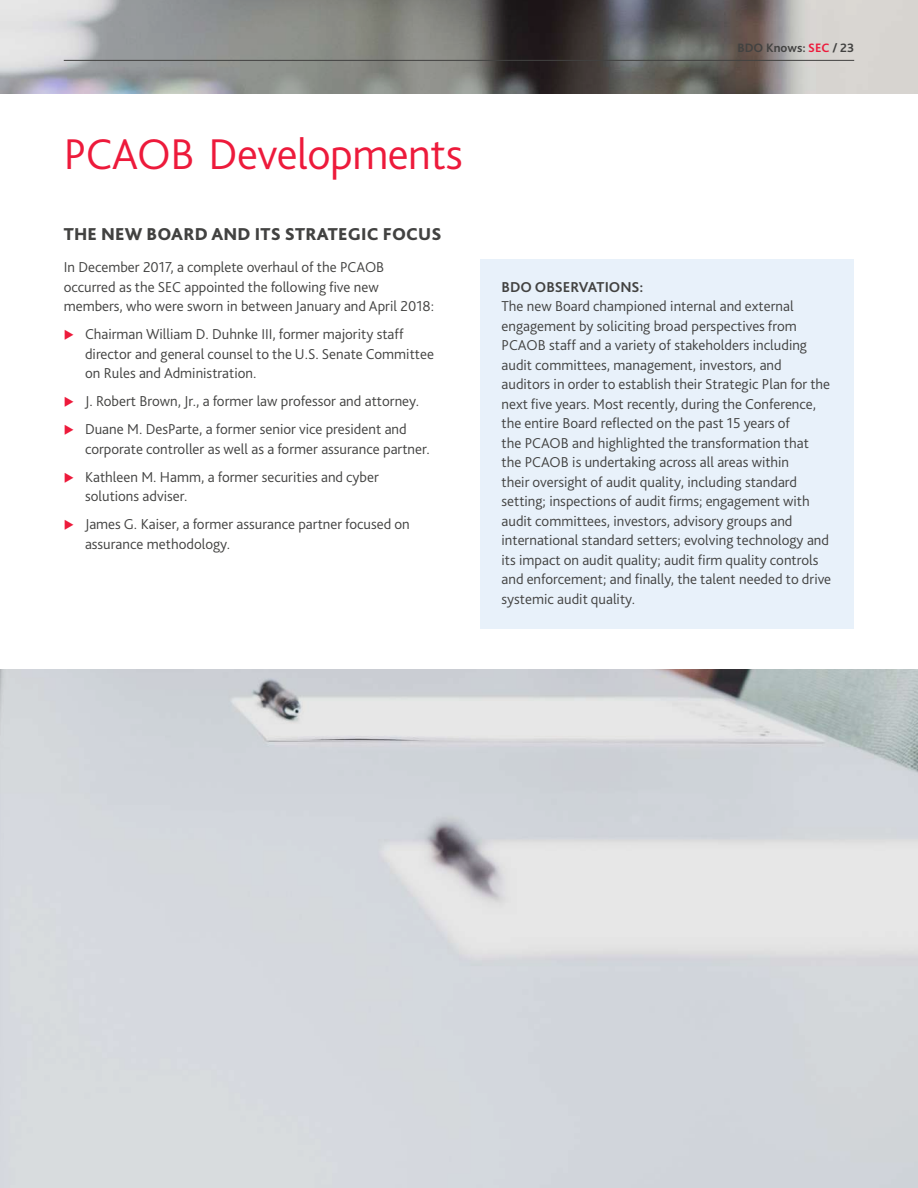
<style>
.page{position:relative;width:918px;height:1188px;background:#fff}
.page>*{position:absolute;margin:0;border:0;box-sizing:border-box;transform-origin:0 0}
.t1{font:300 45px "Bliss Pro";letter-spacing:-.01em;color:#ed1a3b}
.t2{font:800 18px "Bliss Pro";letter-spacing:.01em;color:#424241}
.t3{font:300 15px/19.5px "Bliss Pro";color:#424241}
.t4{font:700 15px "Bliss Pro";color:#424241}
.t5{font:700 12.75px "Bliss Pro";color:#424241}
.s1{color:#ed1a3b}
</style>
<div class="page">
<img style="left:0;top:0;width:918px;height:1188px">
<div style="left:0;top:95px;width:918px;height:574px;background:#fff"></div>
<div style="left:480px;top:259px;width:374px;height:370px;background:#e8f1fa"></div>
<hr style="left:64px;top:60px;width:790px;height:1px;background:#424241">
<h1 class="t1" style="left:64px;top:126px;width:400px">PCAOB Developments</h1>
<p class="t2" style="left:64px;top:223px;width:379px">THE NEW BOARD AND ITS STRATEGIC FOCUS</p>
<p class="t3" style="left:64px;top:257px;width:372px">In December 2017, a complete overhaul of the PCAOB occurred as the SEC appointed the following five new members, who were sworn in between January and April 2018:</p>
<p class="t3" style="left:85px;top:324px;width:350px">Chairman William D. Duhnke III, former majority staff director and general counsel to the U.S. Senate Committee on Rules and Administration.</p>
<p class="t3" style="left:85px;top:387px;width:336px;line-height:28px">J. Robert Brown, Jr., a former law professor and attorney.<br>Duane M. DesParte, a former senior vice president and</p>
<p class="t3" style="left:85px;top:434px;width:346px;line-height:28px">corporate controller as well as a former assurance partner.<br>Kathleen M. Hamm, a former securities and cyber</p>
<p class="t3" style="left:85px;top:482px;width:326px;line-height:28px">solutions adviser.<br>James G. Kaiser, a former assurance partner focused on</p>
<p class="t3" style="left:85px;top:534px;width:147px">assurance methodology.</p>
<p class="t5" style="left:737px;top:40px;width:118px">BDO Knows: <span class="s1">SEC</span> / 23</p>
<p class="t4" style="left:502px;top:277px;width:144px">BDO OBSERVATIONS:</p>
<p class="t3" style="left:502px;top:296px;width:331px">The new Board championed internal and external engagement by soliciting broad perspectives from PCAOB staff and a variety of stakeholders including audit committees, management, investors, and auditors in order to establish their Strategic Plan for the next five years. Most recently, during the Conference, the entire Board reflected on the past 15 years of<br>the PCAOB and highlighted the transformation that the PCAOB is undertaking across all areas within<br>their oversight of audit quality, including standard setting; inspections of audit firms; engagement with audit committees, investors, advisory groups and international standard setters; evolving technology and its impact on audit quality; audit firm quality controls and enforcement; and finally, the talent needed to drive systemic audit quality.</p>
</div>
